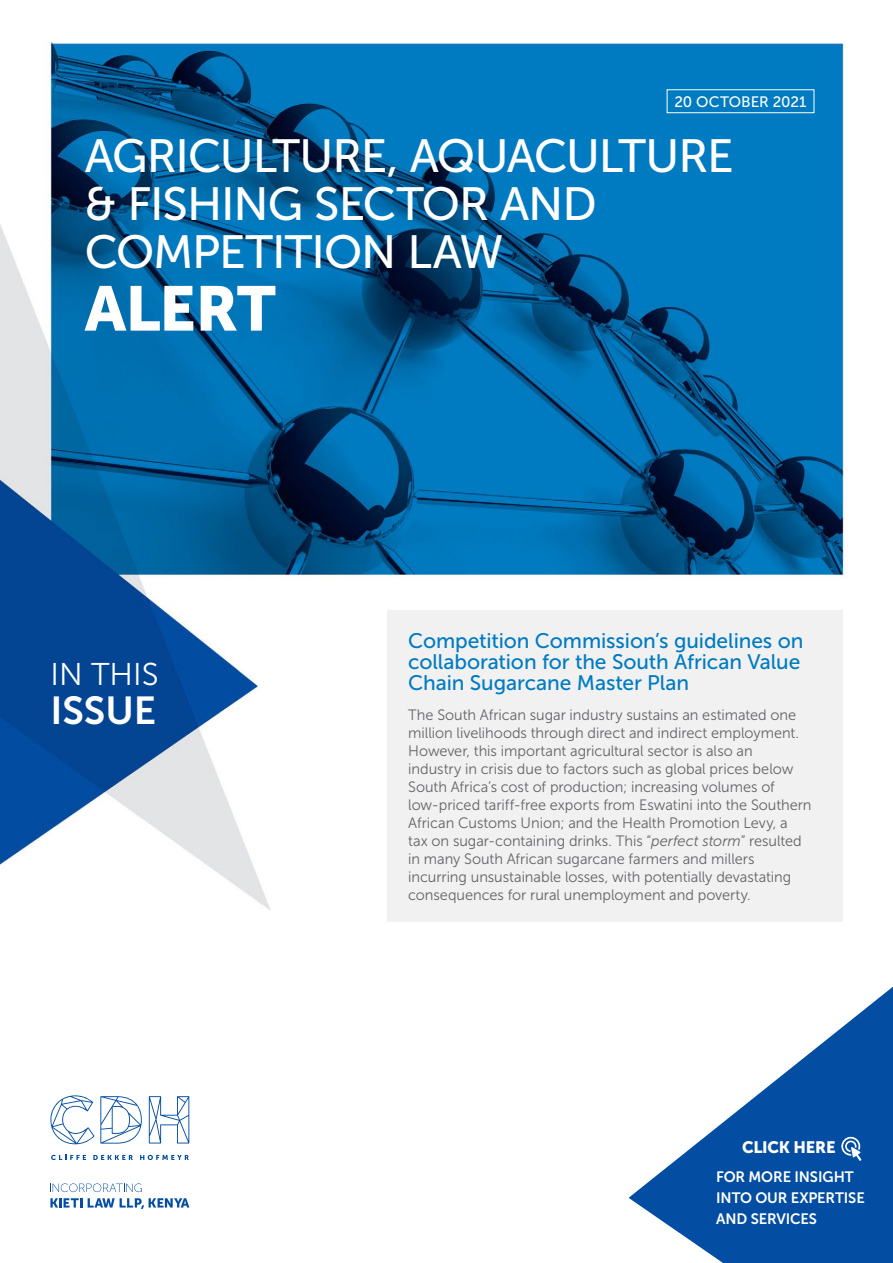
<style>
.page{position:relative;width:893px;height:1263px;background:#fff}
.page>*{position:absolute;margin:0;border:0;box-sizing:border-box;transform-origin:0 0}
.t1{font:62.55px "Museo Sans 900";letter-spacing:-.015em;color:#fff}
.t2{font:46.5px/48px "Museo Sans 500";letter-spacing:-.02em;color:#fff}
.t3{font:38.85px "Museo Sans 700";color:#fff}
.t4{font:31.35px "Museo Sans 300";color:#fff}
.t5{font:21px/21px "Museo Sans 500";letter-spacing:-.005em;color:#007bc2}
.t6{font:16.5px "Museo Sans 900";letter-spacing:-.02em;color:#fff}
.t7{font:15.15px "Museo Sans 500";letter-spacing:-.005em;color:#fff}
.t8{font:15px/18px "Museo Sans 300";color:#636466}
.t9{font:15px/21px "Museo Sans 700";letter-spacing:-.01em;color:#fff}
.s1{font-style:italic}
</style>
<div class="page">
<img style="left:0;top:42px;width:893px;height:1166px">
<svg style="left:140px;top:1155px;width:49px;height:5px"></svg>
<svg style="left:93px;top:1155px;width:40px;height:5px"></svg>
<svg style="left:51px;top:1155px;width:35px;height:5px"></svg>
<svg style="left:50px;top:1095px;width:44px;height:49px"></svg>
<svg style="left:100px;top:1096px;width:42px;height:47px"></svg>
<svg style="left:149px;top:1096px;width:40px;height:47px"></svg>
<svg style="left:50px;top:1183px;width:92px;height:9px"></svg>
<svg style="left:50px;top:1198px;width:32px;height:9px"></svg>
<svg style="left:88px;top:1198px;width:101px;height:11px"></svg>
<svg style="left:629px;top:987px;width:264px;height:276px;fill:#034ea2"></svg>
<div style="left:387px;top:610px;width:456px;height:311px;background:#f1f1f2"></div>
<svg style="left:841px;top:1137px;width:20px;height:24px"></svg>
<div style="left:667px;top:89px;width:147px;height:24px;border:1px solid #fff"></div>
<p class="t7" style="left:674px;top:93px;width:134px">20 OCTOBER 2021</p>
<h2 class="t2" style="left:85px;top:132px;width:650px">AGRICULTURE, AQUACULTURE &amp; FISHING SECTOR AND<br>COMPETITION LAW</h2>
<h1 class="t1" style="left:85px;top:273px;width:192px">ALERT</h1>
<h3 class="t4" style="left:50px;top:657px;width:110px">IN THIS</h3>
<h3 class="t3" style="left:50px;top:689px;width:107px">ISSUE</h3>
<h3 class="t5" style="left:408px;top:630px;width:397px">Competition Commission’s guidelines on collaboration for the South African Value<br>Chain Sugarcane Master Plan</h3>
<p class="t8" style="left:408px;top:706px;width:405px">The South African sugar industry sustains an estimated one million livelihoods through direct and indirect employment.<br>However, this important agricultural sector is also an<br>industry in crisis due to factors such as global prices below South Africa’s cost of production; increasing volumes of low-priced tariff-free exports from Eswatini into the Southern African Customs Union; and the Health Promotion Levy, a<br>tax on sugar-containing drinks. This “<span class="s1">perfect storm</span>” resulted in many South African sugarcane farmers and millers incurring unsustainable losses, with potentially devastating consequences for rural unemployment and poverty.</p>
<p class="t6" style="left:742px;top:1138px;width:95px">CLICK HERE</p>
<p class="t9" style="left:716px;top:1166px;width:150px">FOR MORE INSIGHT<br>INTO OUR EXPERTISE<br>AND SERVICES</p>
</div>
